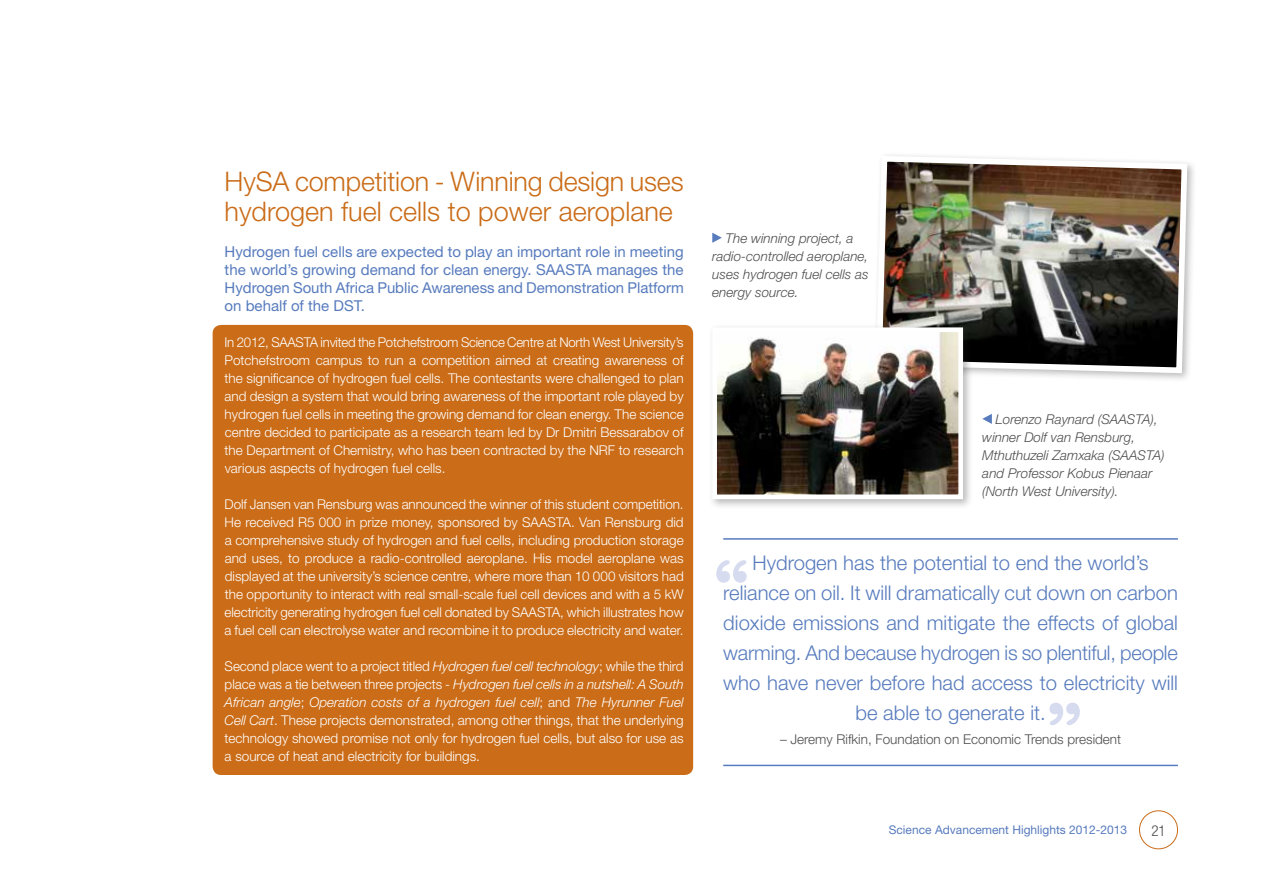
<style>
.page{position:relative;width:1263px;height:893px;background:#fff}
.page>*{position:absolute;margin:0;border:0;box-sizing:border-box;transform-origin:0 0}
.t1{font:300 27px/30px "Helvetica Neue";letter-spacing:-.005em;color:#ca6c18}
.t2{font:300 20.25px/30px "Helvetica Neue";color:#577bbd;text-align:center}
.t3{font:15px/18px "Helvetica Neue";color:#577bbd;text-align:justify}
.t4{font:300 condensed 15px "Helvetica Neue";color:#4d4d4f}
.t5{font:300 13.5px/18px "Helvetica Neue";color:#fff;text-align:justify}
.t6{font:italic 300 13.5px/18px "Helvetica Neue";color:#4d4d4f}
.t7{font:300 13.5px "Helvetica Neue";color:#4d4d4f}
.t8{font:12px "Helvetica Neue";color:#577bbd}
.s1{font-style:italic}
</style>
<div class="page">
<div style="left:213px;top:325px;width:480px;height:450px;background:#ca6c18;border-radius:9px"></div>
<div style="left:1139px;top:810px;width:39px;height:39px;border:1px solid #ca6c18;border-radius:50%"></div>
<svg style="left:712px;top:233px;width:10px;height:10px"></svg>
<div style="left:872px;top:152px;width:325px;height:231px;background:#231f20;opacity:.31"></div>
<img style="left:873px;top:153px;width:317px;height:223px">
<div style="left:708px;top:323px;width:265px;height:186px;background:#231f20;opacity:.31"></div>
<img style="left:718px;top:333px;width:239px;height:160px">
<div style="left:712px;top:327px;width:251px;height:172px;border:5px solid #fff"></div>
<svg style="left:982px;top:414px;width:10px;height:10px"></svg>
<svg style="left:716px;top:560px;width:31px;height:23px"></svg>
<svg style="left:1049px;top:703px;width:31px;height:22px"></svg>
<hr style="left:723px;top:538px;width:455px;height:2px;background:#577bbd">
<hr style="left:723px;top:765px;width:455px;height:1px;background:#577bbd">
<h1 class="t1" style="left:225px;top:166px;width:461px">HySA competition - Winning design uses hydrogen fuel cells to power aeroplane</h1>
<p class="t3" style="left:225px;top:243px;width:461px">Hydrogen fuel cells are expected to play an important role in meeting the world’s growing demand for clean energy. SAASTA manages the Hydrogen South Africa Public Awareness and Demonstration Platform on behalf of the DST.</p>
<p class="t5" style="left:225px;top:333px;width:461px">In 2012, SAASTA invited the Potchefstroom Science Centre at North West University’s Potchefstroom campus to run a competition aimed at creating awareness of the significance of hydrogen fuel cells. The contestants were challenged to plan and design a system that would bring awareness of the important role played by hydrogen fuel cells in meeting the growing demand for clean energy. The science centre decided to participate as a research team led by Dr Dmitri Bessarabov of the Department of Chemistry, who has been contracted by the NRF to research various aspects of hydrogen fuel cells.</p>
<p class="t5" style="left:225px;top:495px;width:461px">Dolf Jansen van Rensburg was announced the winner of this student competition.<br>He received R5 000 in prize money, sponsored by SAASTA. Van Rensburg did a comprehensive study of hydrogen and fuel cells, including production storage and uses, to produce a radio-controlled aeroplane. His model aeroplane was displayed at the university’s science centre, where more than 10 000 visitors had the opportunity to interact with real small-scale fuel cell devices and with a 5 kW electricity generating hydrogen fuel cell donated by SAASTA, which illustrates how a fuel cell can electrolyse water and recombine it to produce electricity and water.</p>
<p class="t5" style="left:225px;top:657px;width:461px">Second place went to a project titled <span class="s1">Hydrogen fuel cell technology</span>; while the third place was a tie between three projects - <span class="s1">Hydrogen fuel cells in a nutshell: A South African angle</span>; <span class="s1">Operation costs of a hydrogen fuel cell</span>; and <span class="s1">The Hyrunner Fuel Cell Cart</span>. These projects demonstrated, among other things, that the underlying technology showed promise not only for hydrogen fuel cells, but also for use as a source of heat and electricity for buildings.</p>
<p class="t6" style="left:712px;top:229px;width:158px;text-indent:13px">The winning project, a radio-controlled aeroplane, uses hydrogen fuel cells as energy source.</p>
<p class="t6" style="left:982px;top:410px;width:184px;text-indent:13px">Lorenzo Raynard (SAASTA), winner Dolf van Rensburg,<br>Mthuthuzeli Zamxaka (SAASTA) and Professor Kobus Pienaar (North West University).</p>
<p class="t2" style="left:723px;top:547px;width:456px">Hydrogen has the potential to end the world’s reliance on oil. It will dramatically cut down on carbon dioxide emissions and mitigate the effects of global warming. And because hydrogen is so plentiful, people who have never before had access to electricity will be able to generate it.</p>
<p class="t7" style="left:780px;top:731px;width:343px">– Jeremy Rifkin, Foundation on Economic Trends president</p>
<p class="t8" style="left:889px;top:822px;width:240px">Science Advancement Highlights 2012-2013</p>
<p class="t4" style="left:1151px;top:822px;width:16px">21</p>
</div>
